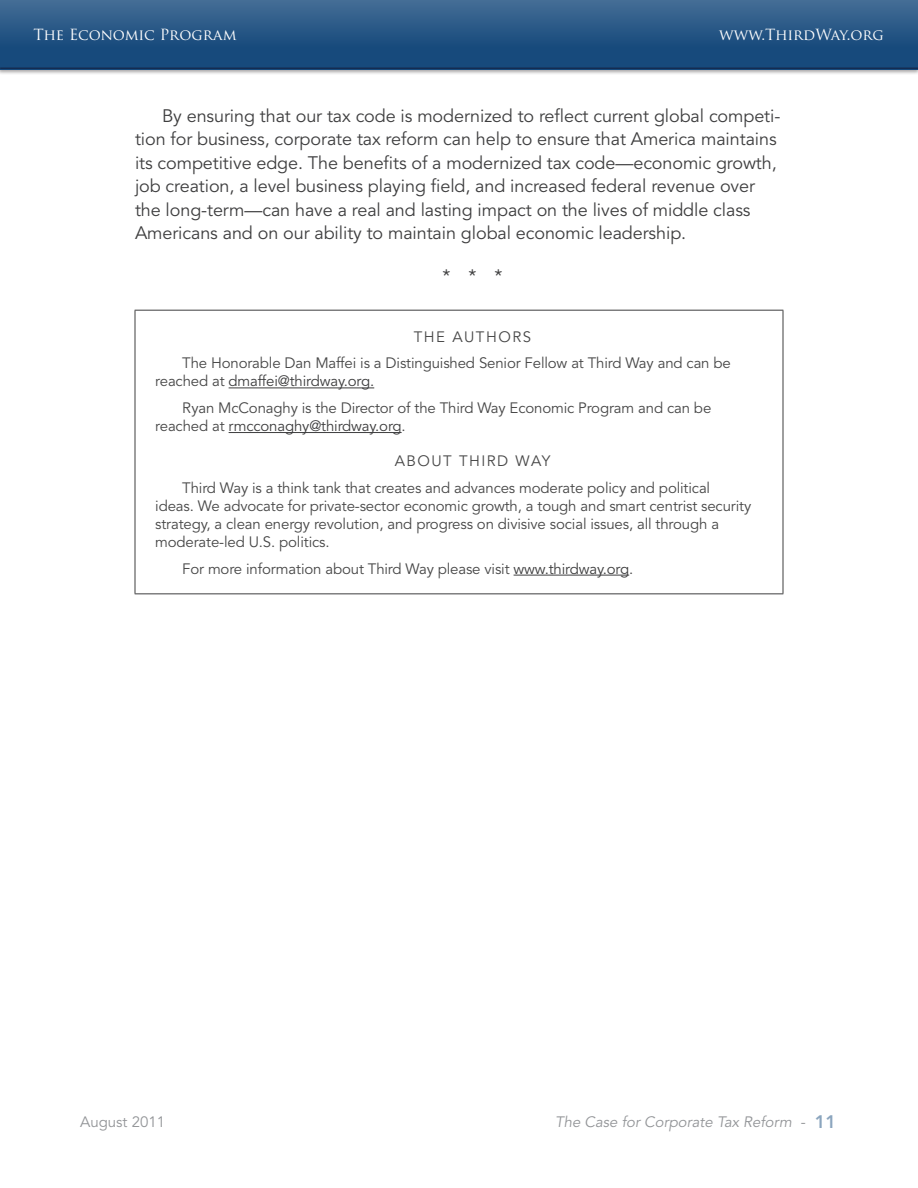
<style>
.page{position:relative;width:918px;height:1188px;background:#fff}
.page>*{position:absolute;margin:0;border:0;box-sizing:border-box;transform-origin:0 0}
.Body_Text{font:18px/23.5px "Avenir LT Std";letter-spacing:-.005em;color:#3e3e3f}
.Divider{font:18px "Avenir LT Std";color:#3e3e3f}
.AboutText{font:15px/18px "Avenir LT Std";letter-spacing:-.01em;color:#474747}
.t1{font:15px "Trajan Pro";letter-spacing:-.01em;color:#fff}
.t2{font:italic 15px "Avenir LT Std";color:#939598}
.AboutTitle{font:15px "Avenir LT Std";letter-spacing:.1em;color:#474747}
.t3{font:15px "Avenir LT Std";color:#939598}
.s1{color:#3e3e3f}
.s2{font-style:normal}
.s3{font-weight:800;font-style:normal;font-size:18px;color:#8ba5be}
</style>
<div class="page">
<div style="left:0;top:0;width:918px;height:75px;background:#231f20;opacity:.4"></div>
<div style="left:0;top:0;width:918px;height:69px;background:linear-gradient(to bottom,#406a93,#0d4276)"></div>
<hr style="left:0;top:68px;width:918px;height:1px;background:#142c52">
<hr style="left:135px;top:310px;width:648px;height:1px;background:#3e3e3f">
<hr style="left:135px;top:311px;width:1px;height:282px;background:#3e3e3f">
<hr style="left:783px;top:311px;width:1px;height:282px;background:#3e3e3f">
<hr style="left:135px;top:593px;width:648px;height:1px;background:#3e3e3f">
<hr style="left:229px;top:388px;width:145px;height:1px;background:#3e3e3f">
<hr style="left:229px;top:432px;width:173px;height:1px;background:#3e3e3f">
<hr style="left:514px;top:575px;width:115px;height:1px;background:#3e3e3f">
<p class="t1" style="left:34px;top:25px;width:205px">The Economic Program</p>
<p class="t1" style="left:719px;top:25px;width:166px">www.ThirdWay.org</p>
<p class="Body_Text" style="left:135px;top:104px;width:647px;text-indent:27px">By ensuring that our tax code is modernized to reflect current global competi&shy;tion for business, corporate tax reform can help to ensure that America maintains its competitive edge. The benefits of a modernized tax code—economic growth, job creation, a level business playing field, and increased federal revenue over the long-term—can have a real and lasting impact on the lives of middle class Americans and on our ability to maintain global economic leadership.</p>
<p class="Divider" style="left:443px;top:265px;width:61px">***</p>
<p class="AboutTitle" style="left:414px;top:328px;width:119px">THE AUTHORS</p>
<p class="AboutText" style="left:155px;top:355px;width:577px;text-indent:27px">The Honorable Dan Maffei is a Distinguished Senior Fellow at Third Way and can be reached at <span class="s1">dmaffei@thirdway.org.</span></p>
<p class="AboutText" style="left:155px;top:399px;width:558px;text-indent:27px">Ryan McConaghy is the Director of the Third Way Economic Program and can be reached at <span class="s1">rmcconaghy@thirdway.org</span>.</p>
<p class="AboutTitle" style="left:395px;top:453px;width:157px">ABOUT THIRD WAY</p>
<p class="AboutText" style="left:155px;top:479px;width:598px;text-indent:27px">Third Way is a think tank that creates and advances moderate policy and political ideas. We advocate for private-sector economic growth, a tough and smart centrist security strategy, a clean energy revolution, and progress on divisive social issues, all through a moderate-led U.S. politics.</p>
<p class="AboutText" style="left:182px;top:560px;width:453px">For more information about Third Way please visit <span class="s1">www.thirdway.org</span>.</p>
<p class="t3" style="left:80px;top:1113px;width:87px">August 2011</p>
<p class="t2" style="left:555px;top:1113px;width:282px">The Case for Corporate Tax Reform <span class="s2">-</span> <span class="s3">11</span></p>
</div>
